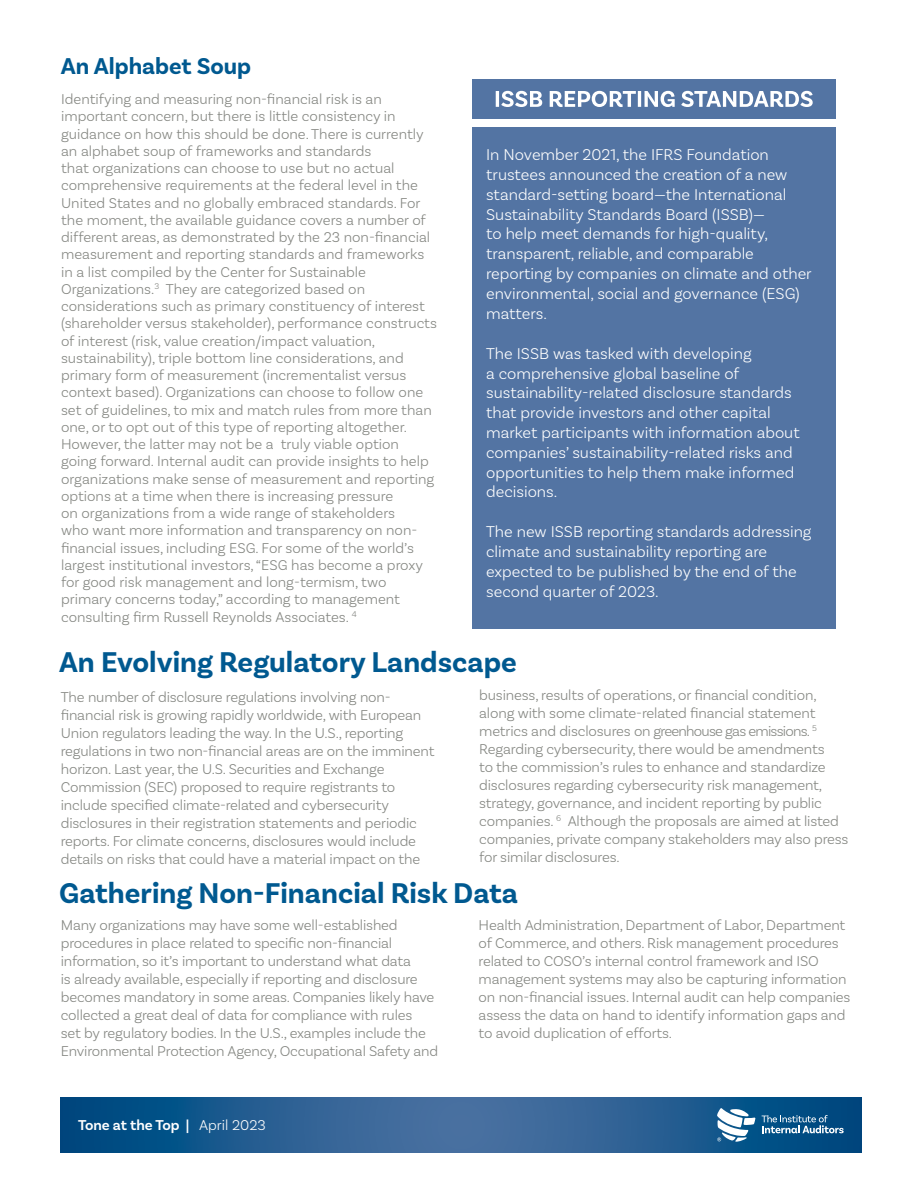
<style>
.page{position:relative;width:918px;height:1188px;background:#fff}
.page>*{position:absolute;margin:0;border:0;box-sizing:border-box;transform-origin:0 0}
.t1{font:700 30px "Basic Sans";color:#005990}
.t2{font:700 24px "Basic Sans";color:#005990}
.t3{font:300 16.5px/19.8px "Basic Sans";color:#fff}
.t4{font:300 15px/18px "Basic Sans";letter-spacing:-.01em;color:#848681}
.t5{font:italic 15px "Trade Gothic LT Std";color:#fff}
.t6{font:600 15px "Basic Sans";color:#fff}
.t7{font:300 15px "Basic Sans";color:#fff}
</style>
<div class="page">
<svg style="left:60px;top:1097px;width:801px;height:56px;background:#245d91"></svg>
<svg style="left:717px;top:1108px;width:38px;height:34px"></svg>
<svg style="left:762px;top:1115px;width:82px;height:18px"></svg>
<div style="left:472px;top:127px;width:364px;height:502px;background:#5374a3"></div>
<div style="left:472px;top:79px;width:364px;height:40px;background:#5374a3"></div>
<svg style="left:496px;top:91px;width:317px;height:16px"></svg>
<h2 class="t2" style="left:61px;top:52px;width:192px">An Alphabet Soup</h2>
<p class="t4" style="left:61px;top:90px;width:377px;line-height:17.2px">Identifying and measuring non-financial risk is an important concern, but there is little consistency in guidance on how this should be done. There is currently an alphabet soup of frameworks and standards<br>that organizations can choose to use but no actual comprehensive requirements at the federal level in the United States and no globally embraced standards. For the moment, the available guidance covers a number of different areas, as demonstrated by the 23 non-financial measurement and reporting standards and frameworks in a list compiled by the Center for Sustainable Organizations.<sup>3</sup> They are categorized based on considerations such as primary constituency of interest (shareholder versus stakeholder), performance constructs of interest (risk, value creation/impact valuation, sustainability), triple bottom line considerations, and primary form of measurement (incrementalist versus context based). Organizations can choose to follow one set of guidelines, to mix and match rules from more than one, or to opt out of this type of reporting altogether.<br>However, the latter may not be a truly viable option going forward. Internal audit can provide insights to help organizations make sense of measurement and reporting options at a time when there is increasing pressure<br>on organizations from a wide range of stakeholders<br>who want more information and transparency on non&shy;financial issues, including ESG. For some of the world’s largest institutional investors, “ESG has become a proxy for good risk management and long-termism, two primary concerns today,” according to management consulting firm Russell Reynolds Associates. <sup>4</sup></p>
<p class="t3" style="left:486px;top:145px;width:327px">In November 2021, the IFRS Foundation trustees announced the creation of a new standard-setting board—the International Sustainability Standards Board (ISSB)—<br>to help meet demands for high-quality, transparent, reliable, and comparable reporting by companies on climate and other environmental, social and governance (ESG) matters.</p>
<p class="t3" style="left:486px;top:343px;width:315px">The ISSB was tasked with developing<br>a comprehensive global baseline of sustainability-related disclosure standards that provide investors and other capital market participants with information about companies’ sustainability-related risks and opportunities to help them make informed decisions.</p>
<p class="t3" style="left:486px;top:522px;width:327px">The new ISSB reporting standards addressing climate and sustainability reporting are expected to be published by the end of the second quarter of 2023.</p>
<h1 class="t1" style="left:59px;top:644px;width:459px">An Evolving Regulatory Landscape</h1>
<p class="t4" style="left:61px;top:687px;width:375px">The number of disclosure regulations involving non&shy;financial risk is growing rapidly worldwide, with European Union regulators leading the way. In the U.S., reporting regulations in two non-financial areas are on the imminent horizon. Last year, the U.S. Securities and Exchange Commission (SEC) proposed to require registrants to include specified climate-related and cybersecurity disclosures in their registration statements and periodic reports. For climate concerns, disclosures would include details on risks that could have a material impact on the</p>
<p class="t4" style="left:479px;top:685px;width:371px">business, results of operations, or financial condition, along with some climate-related financial statement metrics and disclosures on greenhouse gas emissions. <sup>5<br></sup>Regarding cybersecurity, there would be amendments<br>to the commission’s rules to enhance and standardize disclosures regarding cybersecurity risk management, strategy, governance, and incident reporting by public companies. <sup>6</sup> Although the proposals are aimed at listed companies, private company stakeholders may also press for similar disclosures.</p>
<h1 class="t1" style="left:59px;top:875px;width:461px">Gathering Non-Financial Risk Data</h1>
<p class="t4" style="left:61px;top:916px;width:379px">Many organizations may have some well-established procedures in place related to specific non-financial information, so it’s important to understand what data<br>is already available, especially if reporting and disclosure becomes mandatory in some areas. Companies likely have collected a great deal of data for compliance with rules<br>set by regulatory bodies. In the U.S., examples include the Environmental Protection Agency, Occupational Safety and</p>
<p class="t4" style="left:479px;top:916px;width:373px">Health Administration, Department of Labor, Department of Commerce, and others. Risk management procedures related to COSO’s internal control framework and ISO management systems may also be capturing information on non-financial issues. Internal audit can help companies assess the data on hand to identify information gaps and to avoid duplication of efforts.</p>
<p class="t6" style="left:78px;top:1116px;width:113px">Tone at the Top |</p>
<p class="t7" style="left:199px;top:1116px;width:68px">April 2023</p>
<p class="t5" style="left:113px;top:1119px;width:243px">Tone at the Top | December 2021</p>
</div>
